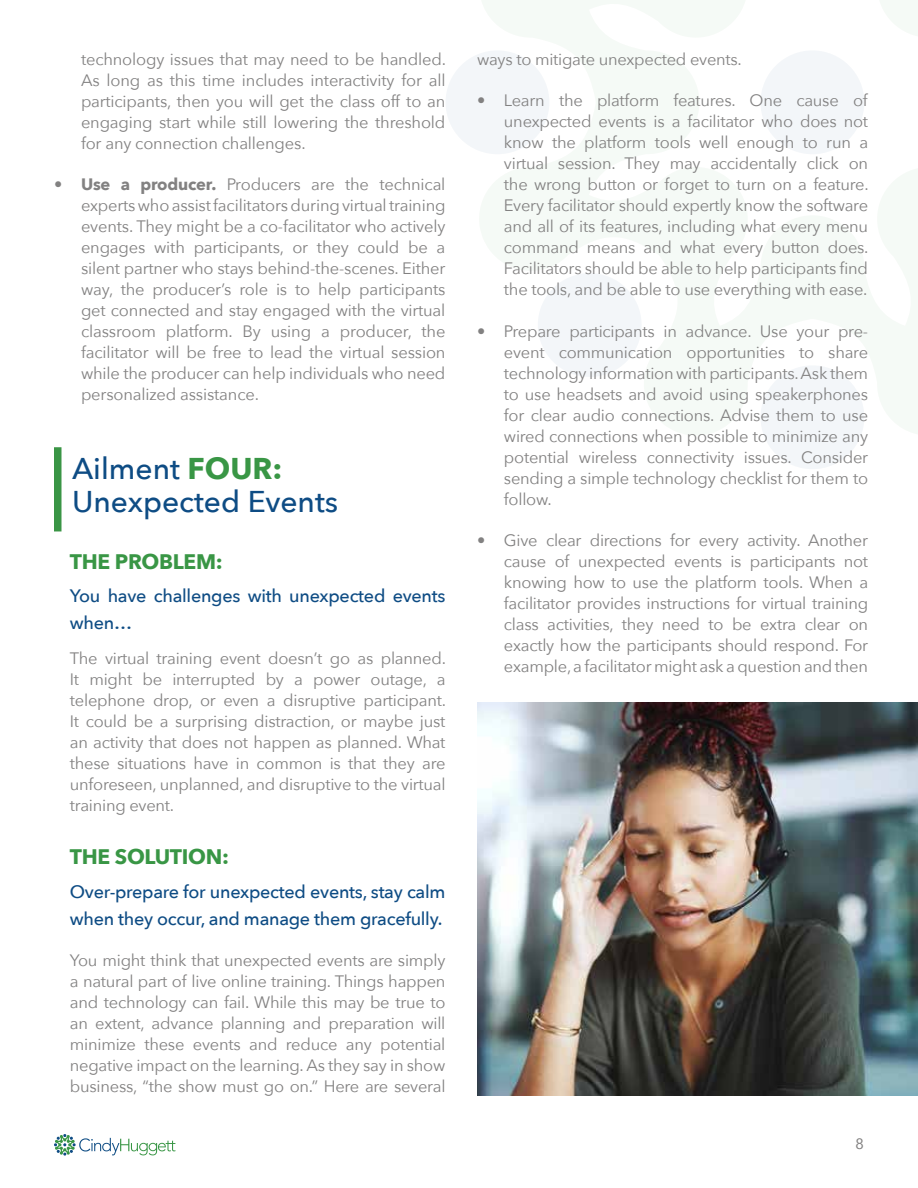
<style>
.page{position:relative;width:918px;height:1188px;background:#fff}
.page>*{position:absolute;margin:0;border:0;box-sizing:border-box;transform-origin:0 0}
.t1{font:500 30px/33px "Avenir Next";color:#0e4c84}
.t2{font:700 21px "Avenir Next";letter-spacing:-.015em;color:#399645}
.t3{font:500 18px/27px "Avenir Next";letter-spacing:-.015em;color:#0e4c84}
.t4{font:16.5px/21px "Avenir Next";letter-spacing:-.015em;color:#828181;text-align:justify}
.t5{font:15px "Avenir";color:#828181}
.s1{font-weight:700}
.s2{font-weight:700;color:#399645}
</style>
<div class="page">
<svg style="left:54px;top:1134px;width:122px;height:22px"></svg>
<div style="left:54px;top:447px;width:8px;height:84px;background:#3a9545"></div>
<svg style="left:761px;top:366px;width:103px;height:103px"></svg>
<div style="left:538px;top:273px;width:104px;height:104px;background:#f3f6f9;border-radius:50%"></div>
<svg style="left:446px;top:51px;width:103px;height:103px"></svg>
<div style="left:760px;top:50px;width:104px;height:104px;background:#f3f6f9;border-radius:50%"></div>
<img style="left:477px;top:702px;width:441px;height:393px">
<p class="t4" style="left:81px;top:48px;width:366px">technology issues that may need to be handled.<br>As long as this time includes interactivity for all participants, then you will get the class off to an engaging start while still lowering the threshold for any connection challenges.</p>
<p class="t4" style="left:81px;top:173px;width:366px;text-indent:-27px"><span class="s1">• Use a producer.</span> Producers are the technical experts who assist facilitators during virtual training events. They might be a co-facilitator who actively engages with participants, or they could be a silent partner who stays behind-the-scenes. Either way, the producer’s role is to help participants get connected and stay engaged with the virtual classroom platform. By using a producer, the facilitator will be free to lead the virtual session while the producer can help individuals who need personalized assistance.</p>
<h1 class="t1" style="left:72px;top:451px;width:268px">Ailment <span class="s2">FOUR:<br></span>Unexpected Events</h1>
<p class="t2" style="left:70px;top:543px;width:154px">THE PROBLEM:</p>
<p class="t3" style="left:70px;top:582px;width:377px">You have challenges with unexpected events when…</p>
<p class="t4" style="left:70px;top:647px;width:378px">The virtual training event doesn’t go as planned.<br>It might be interrupted by a power outage, a telephone drop, or even a disruptive participant.<br>It could be a surprising distraction, or maybe just an activity that does not happen as planned. What these situations have in common is that they are unforeseen, unplanned, and disruptive to the virtual training event.</p>
<p class="t2" style="left:70px;top:839px;width:161px">THE SOLUTION:</p>
<p class="t3" style="left:70px;top:877px;width:377px">Over-prepare for unexpected events, stay calm when they occur, and manage them gracefully.</p>
<p class="t4" style="left:70px;top:949px;width:377px">You might think that unexpected events are simply a natural part of live online training. Things happen and technology can fail. While this may be true to an extent, advance planning and preparation will minimize these events and reduce any potential negative impact on the learning. As they say in show business, “the show must go on.” Here are several</p>
<p class="t4" style="left:477px;top:48px;width:266px">ways to mitigate unexpected events.</p>
<p class="t4" style="left:504px;top:89px;width:366px;text-indent:-27px">• Learn the platform features. One cause of unexpected events is a facilitator who does not know the platform tools well enough to run a virtual session. They may accidentally click on the wrong button or forget to turn on a feature.<br>Every facilitator should expertly know the software and all of its features, including what every menu command means and what every button does.<br>Facilitators should be able to help participants find the tools, and be able to use everything with ease.</p>
<p class="t4" style="left:504px;top:320px;width:366px;text-indent:-27px">• Prepare participants in advance. Use your pre&shy;event communication opportunities to share technology information with participants. Ask them to use headsets and avoid using speakerphones for clear audio connections. Advise them to use wired connections when possible to minimize any potential wireless connectivity issues. Consider sending a simple technology checklist for them to follow.</p>
<p class="t4" style="left:504px;top:529px;width:366px;text-indent:-27px">• Give clear directions for every activity. Another cause of unexpected events is participants not knowing how to use the platform tools. When a facilitator provides instructions for virtual training class activities, they need to be extra clear on exactly how the participants should respond. For example, a facilitator might ask a question and then</p>
<p class="t5" style="left:856px;top:1132px;width:10px">8</p>
</div>
